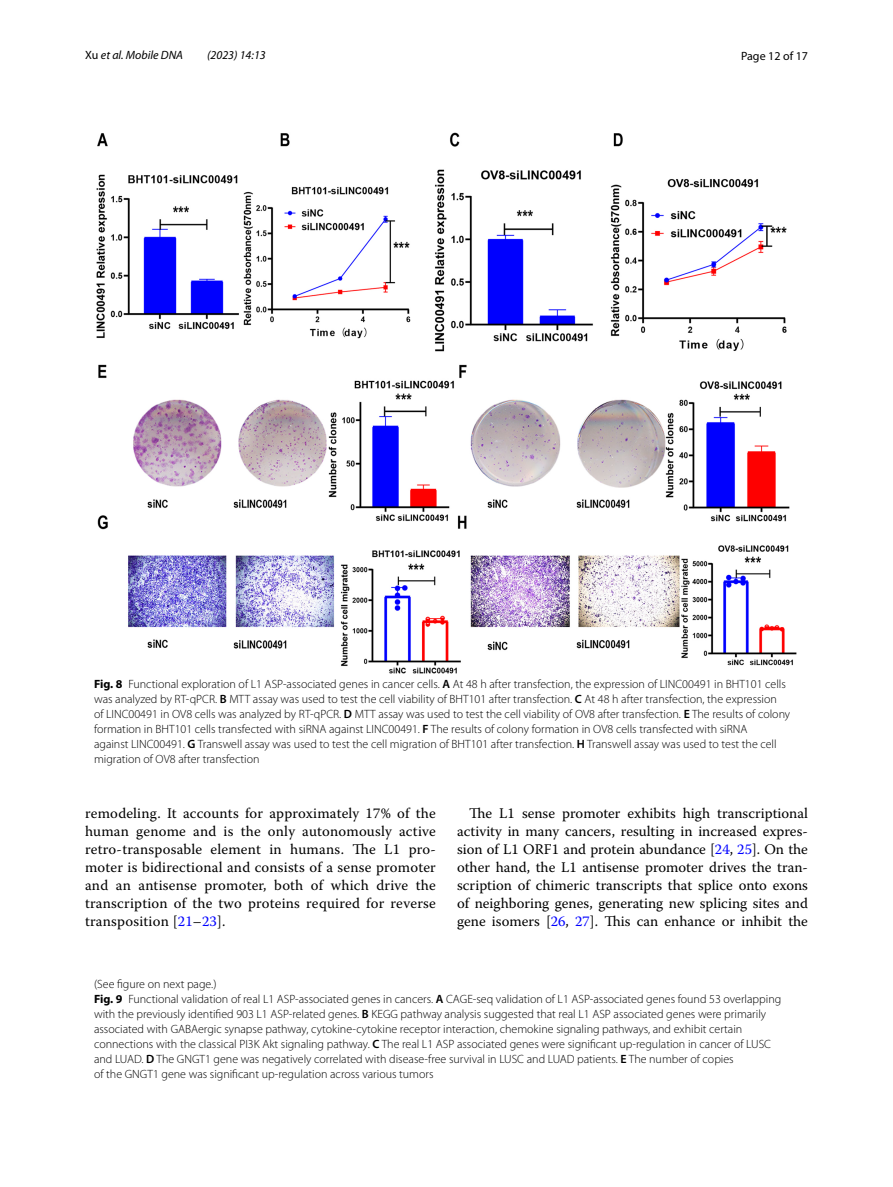
<style>
.page{position:relative;width:893px;height:1187px;background:#fff}
.page>*{position:absolute;margin:0;border:0;box-sizing:border-box;transform-origin:0 0}
.t1{font:14.7px/18px "Warnock Pro";letter-spacing:.01em;color:#000;text-align:justify}
.t2{font:300 12px/15px "Myriad Pro";color:#000}
.t3{font:italic 12px "Myriad Pro";color:#000}
.t4{font:12px "Myriad Pro";color:#000}
.s1{font-style:normal}
.s2{font-weight:700}
.s3{font-weight:600}
.s4{color:#00f}
</style>
<div class="page">
<img style="left:96px;top:133px;width:701px;height:540px">
<p class="t3" style="left:85px;top:48px;width:100px"><span class="s1">Xu</span> et al. Mobile DNA</p>
<p class="t3" style="left:207px;top:48px;width:60px">(2023) 14:13</p>
<p class="t4" style="left:741px;top:48px;width:68px">Page 12 of 17</p>
<p class="t2" style="left:94px;top:677px;width:698px"><span class="s2">Fig. 8</span> Functional exploration of L1 ASP-associated genes in cancer cells. <span class="s3">A</span> At 48 h after transfection, the expression of LINC00491 in BHT101 cells was analyzed by RT-qPCR. <span class="s3">B</span> MTT assay was used to test the cell viability of BHT101 after transfection. <span class="s3">C</span> At 48 h after transfection, the expression<br>of LINC00491 in OV8 cells was analyzed by RT-qPCR. <span class="s3">D</span> MTT assay was used to test the cell viability of OV8 after transfection. <span class="s3">E</span> The results of colony formation in BHT101 cells transfected with siRNA against LINC00491. <span class="s3">F</span> The results of colony formation in OV8 cells transfected with siRNA<br>against LINC00491. <span class="s3">G</span> Transwell assay was used to test the cell migration of BHT101 after transfection. <span class="s3">H</span> Transwell assay was used to test the cell migration of OV8 after transfection</p>
<p class="t1" style="left:85px;top:803px;width:352px">remodeling. It accounts for approximately 17% of the human genome and is the only autonomously active retro-transposable element in humans. The L1 pro&shy;moter is bidirectional and consists of a sense promoter and an antisense promoter, both of which drive the transcription of the two proteins required for reverse transposition [<span class="s4">21</span>–<span class="s4">23</span>].</p>
<p class="t1" style="left:457px;top:803px;width:352px;text-indent:12px">The L1 sense promoter exhibits high transcriptional activity in many cancers, resulting in increased expres&shy;sion of L1 ORF1 and protein abundance [<span class="s4">24</span>, <span class="s4">25</span>]. On the other hand, the L1 antisense promoter drives the tran&shy;scription of chimeric transcripts that splice onto exons of neighboring genes, generating new splicing sites and gene isomers [<span class="s4">26</span>, <span class="s4">27</span>]. This can enhance or inhibit the</p>
<p class="t2" style="left:94px;top:976px;width:124px">(See figure on next page.)</p>
<p class="t2" style="left:94px;top:991px;width:689px"><span class="s2">Fig. 9</span> Functional validation of real L1 ASP-associated genes in cancers. <span class="s3">A</span> CAGE-seq validation of L1 ASP-associated genes found 53 overlapping with the previously identified 903 L1 ASP-related genes. <span class="s3">B</span> KEGG pathway analysis suggested that real L1 ASP associated genes were primarily associated with GABAergic synapse pathway, cytokine-cytokine receptor interaction, chemokine signaling pathways, and exhibit certain connections with the classical PI3K Akt signaling pathway. <span class="s3">C</span> The real L1 ASP associated genes were significant up-regulation in cancer of LUSC and LUAD. <span class="s3">D</span> The GNGT1 gene was negatively correlated with disease-free survival in LUSC and LUAD patients. <span class="s3">E</span> The number of copies<br>of the GNGT1 gene was significant up-regulation across various tumors</p>
</div>
